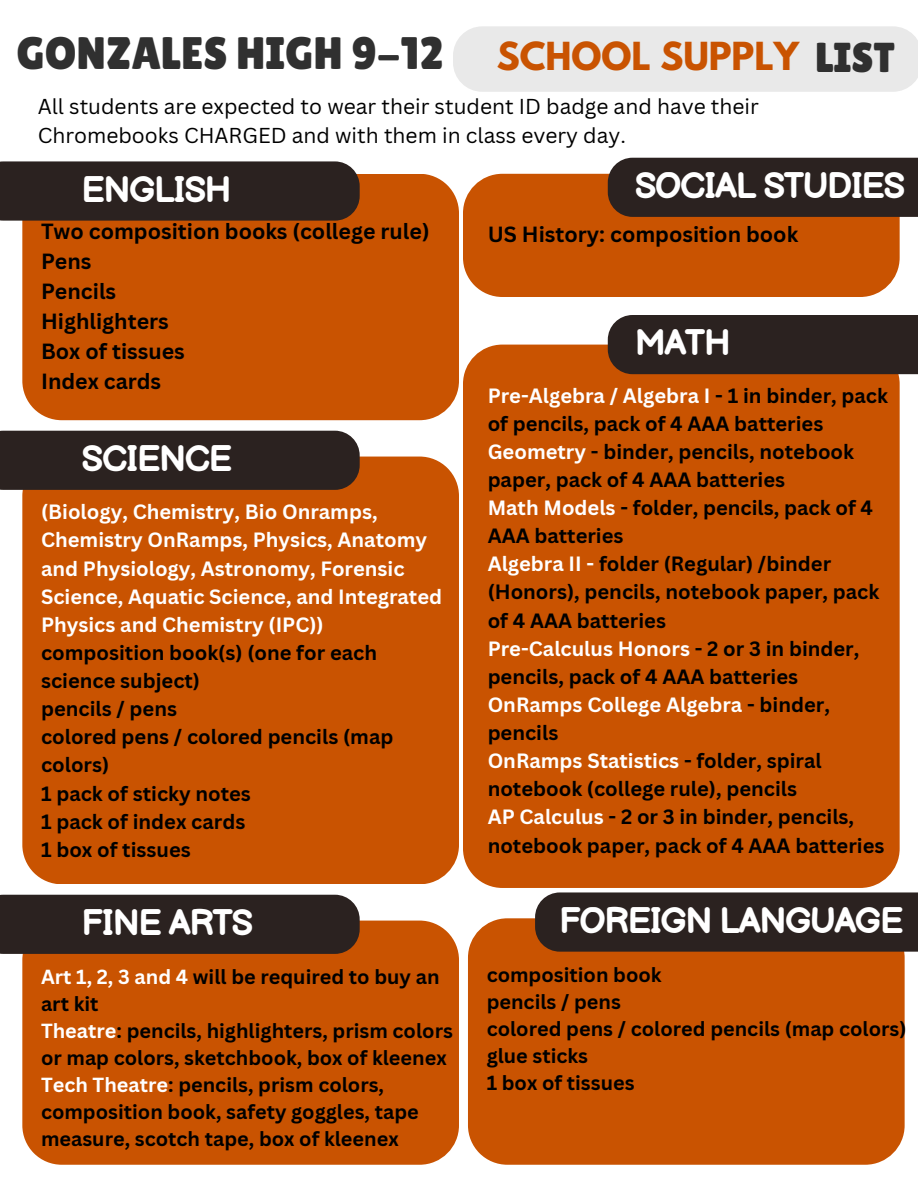
<style>
.page{position:relative;width:918px;height:1188px;background:#fff}
.page>*{position:absolute;margin:0;border:0;box-sizing:border-box;transform-origin:0 0}
.t1{font:45.45px "Lilita One";color:#303030}
.t2{font:41.85px "Lilita One";color:#303030}
.t3{font:700 36px "Balsamiq Sans";letter-spacing:-.04em;color:#fff}
.t4{font:700 34.2px "League Spartan";color:#c95301}
.t5{font:700 21.3px/29.8px "Canva Sans";color:#000}
.t6{font:21px/29.2px "Canva Sans";color:#000}
.t7{font:700 20.1px/28.2px "Canva Sans";color:#000}
.t8{font:700 20.1px/28.2px "Canva Sans";color:#fff}
.t9{font:700 19.8px/27px "Canva Sans";color:#000}
.s1{color:#000}
.s2{color:#fff}
</style>
<div class="page">
<div style="left:22px;top:174px;width:437px;height:246px;background:#c95301"></div>
<div style="left:0;top:161px;width:360px;height:60px;background:#2b2220"></div>
<div style="left:453px;top:26px;width:465px;height:66px;background:#e9e9e9"></div>
<div style="left:463px;top:174px;width:437px;height:123px;background:#c95301"></div>
<div style="left:608px;top:158px;width:310px;height:59px;background:#2b2220"></div>
<div style="left:22px;top:457px;width:436px;height:427px;background:#c95301"></div>
<div style="left:0;top:431px;width:360px;height:59px;background:#2b2220"></div>
<div style="left:463px;top:345px;width:437px;height:543px;background:#c95301"></div>
<div style="left:608px;top:315px;width:310px;height:59px;background:#2b2220"></div>
<div style="left:22px;top:921px;width:437px;height:244px;background:#c95301"></div>
<div style="left:0;top:895px;width:360px;height:59px;background:#2b2220"></div>
<div style="left:468px;top:918px;width:437px;height:247px;background:#c95301"></div>
<div style="left:535px;top:892px;width:383px;height:60px;background:#2b2220"></div>
<h1 class="t1" style="left:16px;top:27px;width:428px">GONZALES HIGH 9-12</h1>
<h2 class="t4" style="left:497px;top:40px;width:304px">SCHOOL SUPPLY</h2>
<p class="t2" style="left:815px;top:33px;width:81px">LIST</p>
<h3 class="t6" style="left:38px;top:91px;width:723px">All students are expected to wear their student ID badge and have their<br>Chromebooks CHARGED and with them in class every day.</h3>
<h1 class="t3" style="left:82px;top:169px;width:151px">ENGLISH</h1>
<h3 class="t5" style="left:41px;top:216px;width:390px">Two composition books (college rule)<br>Pens<br>Pencils<br>Highlighters<br>Box of tissues<br>Index cards</h3>
<h2 class="t3" style="left:82px;top:439px;width:152px">SCIENCE</h2>
<h2 class="t8" style="left:41px;top:497px;width:403px">(Biology, Chemistry, Bio Onramps,<br>Chemistry OnRamps, Physics, Anatomy and Physiology, Astronomy, Forensic<br>Science, Aquatic Science, and Integrated<br>Physics and Chemistry (IPC)) <span class="s1">composition book(s) (one for each science subject)<br>pencils / pens<br>colored pens / colored pencils (map colors)<br>1 pack of sticky notes<br>1 pack of index cards<br>1 box of tissues</span></h2>
<h3 class="t3" style="left:82px;top:903px;width:173px">FINE ARTS</h3>
<h2 class="t9" style="left:41px;top:963px;width:413px"><span class="s2">Art 1, 2, 3 and 4</span> will be required to buy an art kit<br><span class="s2">Theatre</span>: pencils, highlighters, prism colors or map colors, sketchbook, box of kleenex <span class="s2">Tech Theatre</span>: pencils, prism colors, composition book, safety goggles, tape measure, scotch tape, box of kleenex</h2>
<h2 class="t3" style="left:635px;top:166px;width:272px">SOCIAL STUDIES</h2>
<h3 class="t5" style="left:488px;top:219px;width:312px">US History: composition book</h3>
<h3 class="t3" style="left:635px;top:323px;width:97px">MATH</h3>
<h2 class="t7" style="left:488px;top:381px;width:402px"><span class="s2">Pre-Algebra / Algebra I</span> - 1 in binder, pack of pencils, pack of 4 AAA batteries<br><span class="s2">Geometry</span> - binder, pencils, notebook paper, pack of 4 AAA batteries<br><span class="s2">Math Models</span> - folder, pencils, pack of 4<br>AAA batteries<br><span class="s2">Algebra II -</span> folder (Regular) /binder (Honors), pencils, notebook paper, pack of 4 AAA batteries<br><span class="s2">Pre-Calculus Honors</span> - 2 or 3 in binder, pencils, pack of 4 AAA batteries<br><span class="s2">OnRamps College Algebra</span> - binder, pencils<br><span class="s2">OnRamps Statistics</span> - folder, spiral notebook (college rule), pencils<br><span class="s2">AP Calculus</span> - 2 or 3 in binder, pencils, notebook paper, pack of 4 AAA batteries</h2>
<h3 class="t3" style="left:559px;top:900px;width:346px">FOREIGN LANGUAGE</h3>
<h2 class="t9" style="left:487px;top:960px;width:421px">composition book<br>pencils / pens<br>colored pens / colored pencils (map colors) glue sticks<br>1 box of tissues</h2>
</div>
